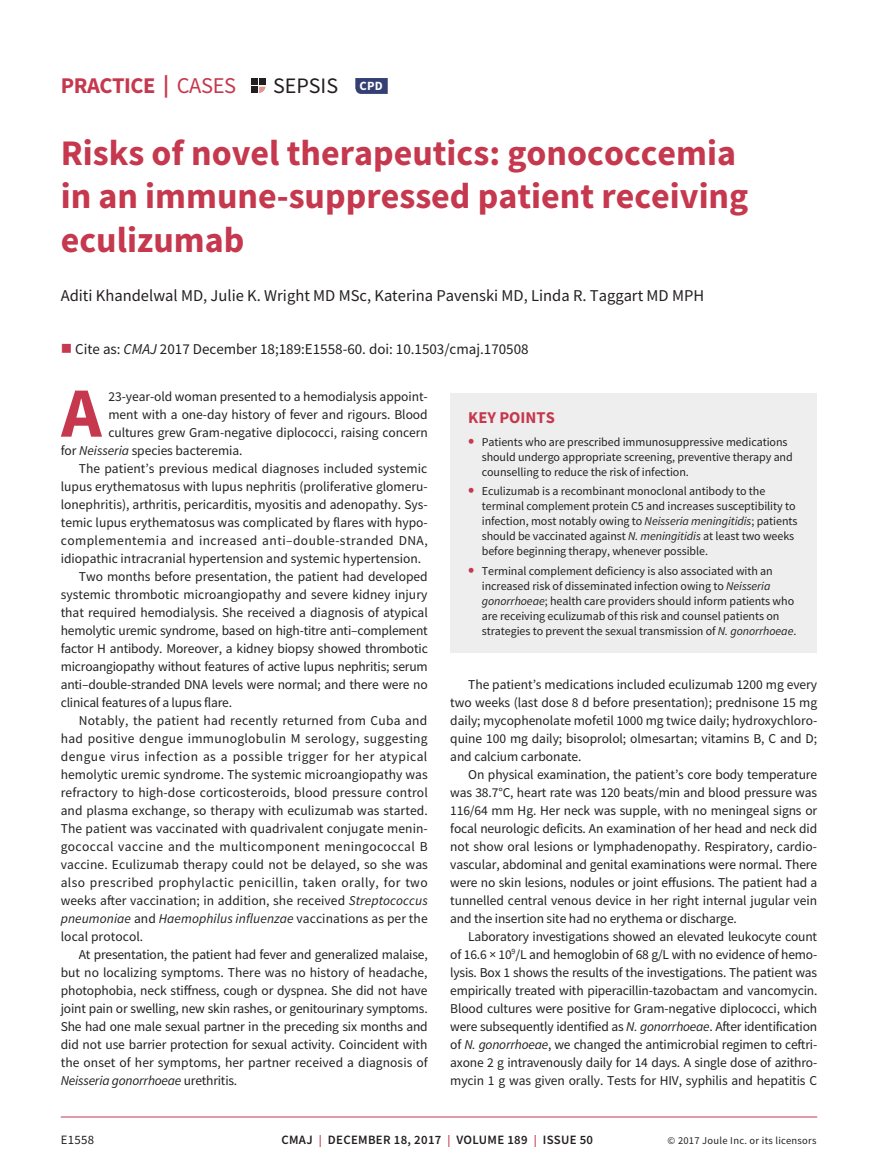
<style>
.page{position:relative;width:878px;height:1175px;background:#fff}
.page>*{position:absolute;margin:0;border:0;box-sizing:border-box;transform-origin:0 0}
.t1{font:700 70.65px "Source Sans Pro";color:#c5384e}
.t2{font:700 36px/43.2px "Source Sans Pro";color:#c5384e}
.t3{font:700 22.5px "Source Sans Pro";letter-spacing:-.02em;color:#c5384e}
.t4{font:22.05px "Source Sans Pro";color:#231f20}
.t5{font:16.5px "Source Sans Pro";color:#231f20}
.t6{font:700 16.5px "Source Sans Pro";color:#c5384e}
.t7{font:15px "Source Sans Pro";color:#231f20}
.t8{font:13.5px/18px "Source Sans Pro";color:#231f20;text-align:justify}
.t9{font:13.5px "Source Sans Pro";letter-spacing:.03em;color:#231f20}
.t10{font:13.5px "Source Sans Pro";letter-spacing:.02em;color:#231f20}
.t11{font:italic 13.5px "Source Sans Pro";letter-spacing:.005em;color:#231f20}
.t12{font:13.5px "Source Sans Pro";letter-spacing:.035em;color:#231f20}
.t13{font:13.5px "Source Sans Pro";letter-spacing:.025em;color:#231f20}
.t14{font:italic 13.5px "Source Sans Pro";letter-spacing:-.015em;color:#231f20}
.t15{font:600 12.75px "Source Sans Pro";letter-spacing:.025em;color:#231f20}
.t16{font:12.75px "Source Sans Pro";letter-spacing:.025em;color:#231f20}
.t17{font:12px/15px "Source Sans Pro";letter-spacing:-.005em;color:#231f20}
.t18{font:10.5px "Source Sans Pro";letter-spacing:.025em;color:#231f20}
.s1{font-weight:400}
.s2{font-weight:700;font-size:12.6px;color:#fff}
.s3{color:#c5384e}
.s4{font-style:italic}
.s5{font-style:normal}
.s6{font-weight:700;font-size:18px;color:#c5384e}
.s7{font-size:12px;color:#c5384e}
</style>
<div class="page">
<hr style="left:61px;top:1116px;width:756px;height:1px;background:#c5384e">
<div style="left:450px;top:393px;width:367px;height:259px;background:#eeeeef"></div>
<svg style="left:251px;top:79px;width:14px;height:14px"></svg>
<svg style="left:355px;top:78px;width:33px;height:16px"></svg>
<h3 class="t3" style="left:61px;top:71px;width:177px">PRACTICE | <span class="s1">CASES</span></h3>
<h3 class="t4" style="left:273px;top:72px;width:111px">SEPSIS <span class="s2">CPD</span></h3>
<h2 class="t2" style="left:61px;top:131px;width:689px">Risks of novel therapeutics: gonococcemia in an immune-suppressed patient receiving eculizumab</h2>
<p class="t5" style="left:61px;top:285px;width:645px">Aditi Khandelwal MD, Julie K. Wright MD MSc, Katerina Pavenski MD, Linda R. Taggart MD MPH</p>
<p class="t7" style="left:61px;top:339px;width:469px"><span class="s3">■</span> Cite as: <span class="s4">CMAJ</span> 2017 December 18;189:E1558-60. doi: 10.1503/cmaj.170508</p>
<h1 class="t1" style="left:61px;top:365px;width:42px">A</h1>
<p class="t8" style="left:108px;top:387px;width:321px">23-year-old woman presented to a hemodialysis appoint-</p>
<p class="t8" style="left:108px;top:405px;width:321px">ment with a one-day history of fever and rigours. Blood</p>
<p class="t8" style="left:108px;top:423px;width:321px">cultures grew Gram-negative diplococci, raising concern</p>
<p class="t8" style="left:61px;top:441px;width:183px">for <span class="s4">Neisseria</span> species bacteremia.</p>
<p class="t8" style="left:79px;top:459px;width:350px">The patient’s previous medical diagnoses included systemic</p>
<p class="t8" style="left:61px;top:477px;width:368px">lupus erythematosus with lupus nephritis (proliferative glomeru-</p>
<p class="t8" style="left:61px;top:495px;width:368px">lonephritis), arthritis, pericarditis, myositis and adenopathy. Sys-</p>
<p class="t8" style="left:61px;top:513px;width:368px">temic lupus erythematosus was complicated by flares with hypo-</p>
<p class="t9" style="left:61px;top:531px;width:368px">complementemia and increased anti–double-stranded DNA,</p>
<p class="t8" style="left:61px;top:549px;width:362px">idiopathic intracranial hypertension and systemic hypertension.</p>
<p class="t8" style="left:79px;top:567px;width:350px">Two months before presentation, the patient had developed</p>
<p class="t8" style="left:61px;top:585px;width:368px">systemic thrombotic microangiopathy and severe kidney injury</p>
<p class="t8" style="left:61px;top:603px;width:368px">that required hemodialysis. She received a diagnosis of atypical</p>
<p class="t8" style="left:61px;top:621px;width:368px">hemolytic uremic syndrome, based on high-titre anti–complement</p>
<p class="t8" style="left:61px;top:639px;width:368px">factor H antibody. Moreover, a kidney biopsy showed thrombotic</p>
<p class="t8" style="left:61px;top:657px;width:368px">microangiopathy without features of active lupus nephritis; serum</p>
<p class="t8" style="left:61px;top:675px;width:368px">anti–double-stranded DNA levels were normal; and there were no</p>
<p class="t8" style="left:61px;top:693px;width:173px">clinical features of a lupus flare.</p>
<p class="t10" style="left:79px;top:711px;width:350px">Notably, the patient had recently returned from Cuba and</p>
<p class="t10" style="left:61px;top:729px;width:368px">had positive dengue immunoglobulin M serology, suggesting</p>
<p class="t12" style="left:61px;top:747px;width:368px">dengue virus infection as a possible trigger for her atypical</p>
<p class="t8" style="left:61px;top:765px;width:368px">hemolytic uremic syndrome. The systemic microangiopathy was</p>
<p class="t8" style="left:61px;top:783px;width:368px">refractory to high-dose corticosteroids, blood pressure control</p>
<p class="t8" style="left:61px;top:801px;width:368px">and plasma exchange, so therapy with eculizumab was started.</p>
<p class="t8" style="left:61px;top:819px;width:368px">The patient was vaccinated with quadrivalent conjugate menin-</p>
<p class="t13" style="left:61px;top:837px;width:368px">gococcal vaccine and the multicomponent meningococcal B</p>
<p class="t8" style="left:61px;top:855px;width:368px">vaccine. Eculizumab therapy could not be delayed, so she was</p>
<p class="t9" style="left:61px;top:873px;width:368px">also prescribed prophylactic penicillin, taken orally, for two</p>
<p class="t8" style="left:61px;top:891px;width:368px">weeks after vaccination; in addition, she received <span class="s4">Streptococcus</span></p>
<p class="t11" style="left:61px;top:909px;width:368px">pneumoniae <span class="s5">and</span> Haemophilus influenzae <span class="s5">vaccinations as per the</span></p>
<p class="t8" style="left:61px;top:927px;width:84px">local protocol.</p>
<p class="t8" style="left:79px;top:945px;width:350px">At presentation, the patient had fever and generalized malaise,</p>
<p class="t8" style="left:61px;top:963px;width:368px">but no localizing symptoms. There was no history of headache,</p>
<p class="t8" style="left:61px;top:981px;width:368px">photophobia, neck stiffness, cough or dyspnea. She did not have</p>
<p class="t8" style="left:61px;top:999px;width:368px">joint pain or swelling, new skin rashes, or genitourinary symptoms.</p>
<p class="t8" style="left:61px;top:1017px;width:368px">She had one male sexual partner in the preceding six months and</p>
<p class="t8" style="left:61px;top:1035px;width:368px">did not use barrier protection for sexual activity. Coincident with</p>
<p class="t8" style="left:61px;top:1053px;width:368px">the onset of her symptoms, her partner received a diagnosis of</p>
<p class="t14" style="left:61px;top:1071px;width:178px">Neisseria gonorrhoeae <span class="s5">urethritis.</span></p>
<p class="t6" style="left:468px;top:406px;width:88px">KEY POINTS</p>
<p class="t17" style="left:482px;top:434px;width:312px;text-indent:-14px"><span class="s6">•</span> Patients who are prescribed immunosuppressive medications should undergo appropriate screening, preventive therapy and counselling to reduce the risk of infection.</p>
<p class="t17" style="left:482px;top:483px;width:317px;text-indent:-14px"><span class="s6">•</span> Eculizumab is a recombinant monoclonal antibody to the terminal complement protein C5 and increases susceptibility to infection, most notably owing to <span class="s4">Neisseria meningitidis</span>; patients should be vaccinated against <span class="s4">N. meningitidis</span> at least two weeks before beginning therapy, whenever possible.</p>
<p class="t17" style="left:482px;top:563px;width:316px;text-indent:-14px"><span class="s6">•</span> Terminal complement deficiency is also associated with an increased risk of disseminated infection owing to <span class="s4">Neisseria gonorrhoeae</span>; health care providers should inform patients who are receiving eculizumab of this risk and counsel patients on strategies to prevent the sexual transmission of <span class="s4">N. gonorrhoeae</span>.</p>
<p class="t8" style="left:450px;top:675px;width:368px;text-indent:18px">The patient’s medications included eculizumab 1200 mg every two weeks (last dose 8 d before presentation); prednisone 15 mg daily; mycophenolate mofetil 1000 mg twice daily; hydroxychloro&shy;quine 100 mg daily; bisoprolol; olmesartan; vitamins B, C and D; and calcium carbonate.</p>
<p class="t8" style="left:450px;top:765px;width:368px;text-indent:18px">On physical examination, the patient’s core body temperature was 38.7°C, heart rate was 120 beats/min and blood pressure was 116/64 mm Hg. Her neck was supple, with no meningeal signs or focal neurologic deficits. An examination of her head and neck did not show oral lesions or lymphadenopathy. Respiratory, cardio&shy;vascular, abdominal and genital examinations were normal. There were no skin lesions, nodules or joint effusions. The patient had a tunnelled central venous device in her right internal jugular vein and the insertion site had no erythema or discharge.</p>
<p class="t8" style="left:450px;top:927px;width:369px;text-indent:18px">Laboratory investigations showed an elevated leukocyte count of 16.6 × 10<sup>9</sup>/L and hemoglobin of 68 g/L with no evidence of hemo&shy;lysis. Box 1 shows the results of the investigations. The patient was empirically treated with piperacillin-tazobactam and vancomycin.<br>Blood cultures were positive for Gram-negative diplococci, which were subsequently identified as <span class="s4">N. gonorrhoeae</span>. After identification of <span class="s4">N. gonorrhoeae</span>, we changed the antimicrobial regimen to ceftri&shy;axone 2 g intravenously daily for 14 days. A single dose of azithro&shy;mycin 1 g was given orally. Tests for HIV, syphilis and hepatitis C</p>
<p class="t16" style="left:61px;top:1132px;width:35px">E1558</p>
<p class="t15" style="left:281px;top:1131px;width:313px">CMAJ <span class="s7">|</span> DECEMBER 18, 2017 <span class="s7">|</span> VOLUME 189 <span class="s7">|</span> ISSUE 50</p>
<p class="t18" style="left:667px;top:1134px;width:150px">© 2017 Joule Inc. or its licensors</p>
</div>
